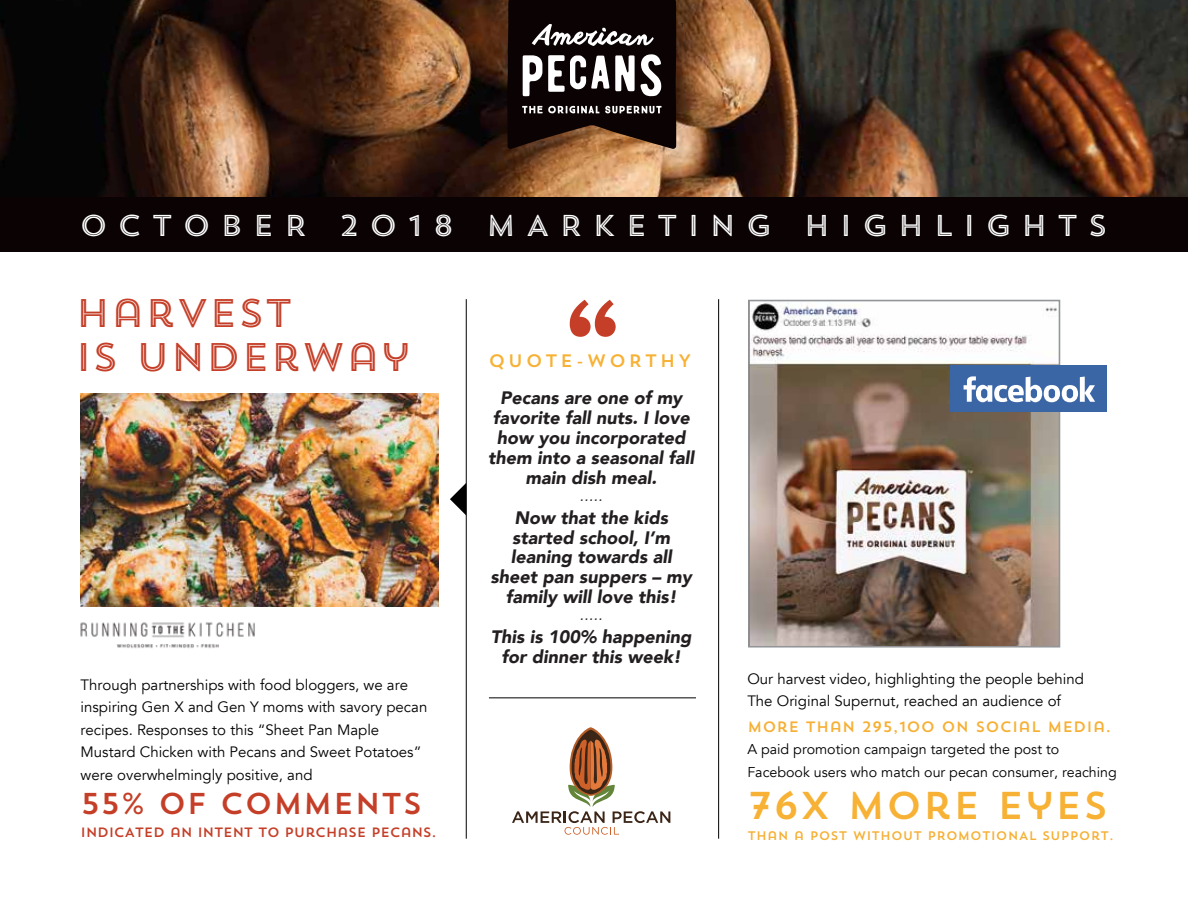
<style>
.page{position:relative;width:1188px;height:918px;background:#fff}
.page>*{position:absolute;margin:0;border:0;box-sizing:border-box;transform-origin:0 0}
.t1{font:39.75px/43.5px "Trend Sans Five";letter-spacing:.005em;color:#c53f28}
.t2{font:38.7px "Trend Sans One";color:#f7b134}
.t3{font:30px "Trend Sans Five";letter-spacing:.32em;color:#fff}
.t4{font:30px "Trend Sans One";color:#c53f28}
.t5{font:italic 900 18px/19.8px "Avenir";color:#231f20;text-align:center}
.t6{font:18px "Trend Sans One";letter-spacing:.13em;color:#f7b134}
.t7{font:italic 300 18px "Avenir";color:#231f20}
.t8{font:15px/22.5px "Avenir";color:#010101}
.t9{font:15px "Trend Sans One";color:#f6b035}
.t10{font:14.25px/22.5px "Avenir";color:#010101}
.t11{font:13.5px "Trend Sans One";letter-spacing:-.035em;color:#c53f28}
.t12{font:12.3px "Trend Sans One";color:#f6b035}
</style>
<div class="page">
<div style="left:0;top:196px;width:1188px;height:56px;background:#0a0203"></div>
<img style="left:0;top:0;width:1188px;height:196px">
<svg style="left:512px;top:727px;width:158px;height:108px"></svg>
<svg style="left:507px;top:0;width:176px;height:149px;background:#3e322f"></svg>
<img style="left:80px;top:622px;width:175px;height:27px">
<img style="left:751px;top:303px;width:306px;height:342px">
<div style="left:748px;top:300px;width:312px;height:348px;border:2px solid #939598"></div>
<svg style="left:570px;top:300px;width:46px;height:37px"></svg>
<hr style="left:466px;top:299px;width:1px;height:540px;background:#010101">
<hr style="left:718px;top:299px;width:1px;height:540px;background:#010101">
<img style="left:81px;top:393px;width:357px;height:214px">
<div style="left:950px;top:365px;width:156px;height:47px;background:#3b66a6"></div>
<svg style="left:964px;top:376px;width:131px;height:27px"></svg>
<svg style="left:450px;top:483px;width:16px;height:33px"></svg>
<hr style="left:489px;top:697px;width:207px;height:1px;background:#010101">
<h3 class="t3" style="left:80px;top:206px;width:1030px">OCTOBER 2018 MARKETING HIGHLIGHTS</h3>
<h1 class="t1" style="left:76px;top:291px;width:337px">HARVEST<br>IS UNDERWAY</h1>
<p class="t8" style="left:81px;top:674px;width:348px">Through partnerships with food bloggers, we are inspiring Gen X and Gen Y moms with savory pecan recipes. Responses to this “Sheet Pan Maple Mustard Chicken with Pecans and Sweet Potatoes” were overwhelmingly positive, and</p>
<h3 class="t4" style="left:81px;top:785px;width:343px">55% OF COMMENTS</h3>
<p class="t11" style="left:81px;top:823px;width:358px">INDICATED AN INTENT TO PURCHASE PECANS.</p>
<p class="t6" style="left:488px;top:350px;width:205px">QUOTE-WORTHY</p>
<p class="t5" style="left:488px;top:388px;width:207px">Pecans are one of my favorite fall nuts. I love how you incorporated them into a seasonal fall main dish meal.</p>
<p class="t7" style="left:580px;top:484px;width:25px">.....</p>
<p class="t5" style="left:491px;top:507px;width:203px">Now that the kids started school, I’m leaning towards all sheet pan suppers – my family will love this!</p>
<p class="t7" style="left:580px;top:603px;width:25px">.....</p>
<p class="t5" style="left:491px;top:627px;width:202px">This is 100% happening for dinner this week!</p>
<p class="t8" style="left:747px;top:668px;width:338px">Our harvest video, highlighting the people behind<br>The Original Supernut, reached an audience of</p>
<p class="t9" style="left:747px;top:717px;width:366px">MORE THAN 295,100 ON SOCIAL MEDIA.</p>
<p class="t10" style="left:747px;top:738px;width:371px">A paid promotion campaign targeted the post to<br>Facebook users who match our pecan consumer, reaching</p>
<h2 class="t2" style="left:747px;top:780px;width:363px">76X MORE EYES</h2>
<p class="t12" style="left:747px;top:828px;width:368px">THAN A POST WITHOUT PROMOTIONAL SUPPORT.</p>
</div>
